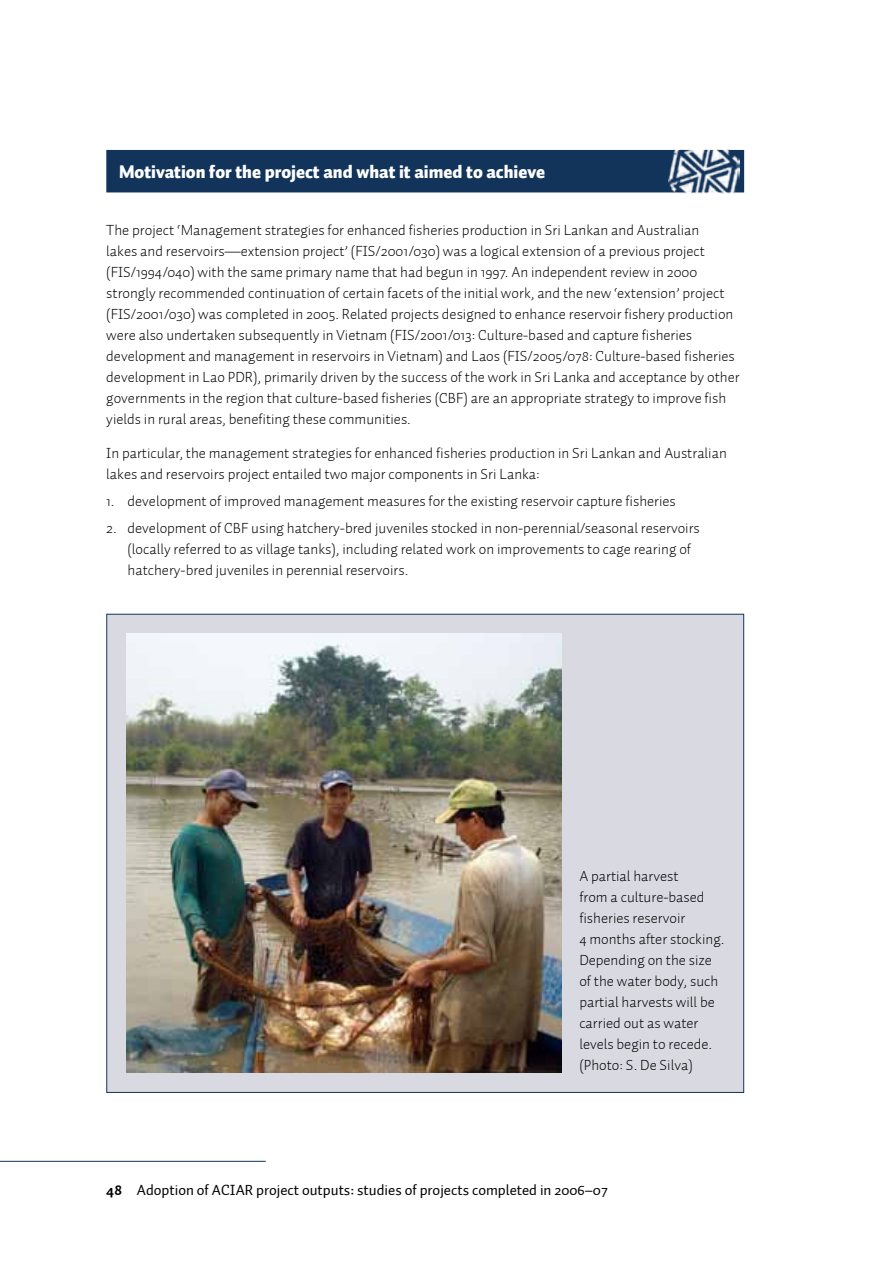
<style>
.page{position:relative;width:893px;height:1263px;background:#fff}
.page>*{position:absolute;margin:0;border:0;box-sizing:border-box;transform-origin:0 0}
.header_A__new{font:900 18px "Auto 1";color:#fff}
.body_text{font:300 15px/21px "Auto 1";color:#000}
.body_bullets{font:300 15px/21px "Auto 1";color:#000}
.t1{font:15px "Auto 1";color:#000}
.s1{font-weight:700}
</style>
<div class="page">
<hr style="left:0;top:1161px;width:266px;height:1px;background:#12345b">
<div style="left:106px;top:150px;width:638px;height:42px;background:#12345b"></div>
<img style="left:668px;top:150px;width:72px;height:43px">
<div style="left:106px;top:614px;width:638px;height:479px;background:#d9d9e1;border:1px solid #12345b"></div>
<img style="left:126px;top:633px;width:436px;height:439px">
<div style="left:562px;top:620px;width:181px;height:471px;background:#d9d9e1"></div>
<p class="header_A__new" style="left:119px;top:160px;width:428px">Motivation for the project and what it aimed to achieve</p>
<p class="body_text" style="left:106px;top:219px;width:635px">The project ‘Management strategies for enhanced fisheries production in Sri Lankan and Australian<br>lakes and reservoirs—extension project’ (FIS/2001/030) was a logical extension of a previous project (FIS/1994/040) with the same primary name that had begun in 1997. An independent review in 2000 strongly recommended continuation of certain facets of the initial work, and the new ‘extension’ project (FIS/2001/030) was completed in 2005. Related projects designed to enhance reservoir fishery production were also undertaken subsequently in Vietnam (FIS/2001/013: Culture-based and capture fisheries development and management in reservoirs in Vietnam) and Laos (FIS/2005/078: Culture-based fisheries development in Lao PDR), primarily driven by the success of the work in Sri Lanka and acceptance by other governments in the region that culture-based fisheries (CBF) are an appropriate strategy to improve fish yields in rural areas, benefiting these communities.</p>
<p class="body_text" style="left:106px;top:442px;width:622px">In particular, the management strategies for enhanced fisheries production in Sri Lankan and Australian lakes and reservoirs project entailed two major components in Sri Lanka:</p>
<p class="body_bullets" style="left:106px;top:490px;width:571px">1. development of improved management measures for the existing reservoir capture fisheries</p>
<p class="body_bullets" style="left:128px;top:518px;width:574px;text-indent:-21px">2. development of CBF using hatchery-bred juveniles stocked in non-perennial/seasonal reservoirs (locally referred to as village tanks), including related work on improvements to cage rearing of hatchery-bred juveniles in perennial reservoirs.</p>
<p class="body_text" style="left:579px;top:865px;width:147px">A partial harvest<br>from a culture-based fisheries reservoir<br>4 months after stocking.<br>Depending on the size of the water body, such partial harvests will be carried out as water levels begin to recede. (Photo: S. De Silva)</p>
<p class="t1" style="left:106px;top:1180px;width:503px"><span class="s1">48</span> Adoption of ACIAR project outputs: studies of projects completed in 2006–07</p>
</div>
